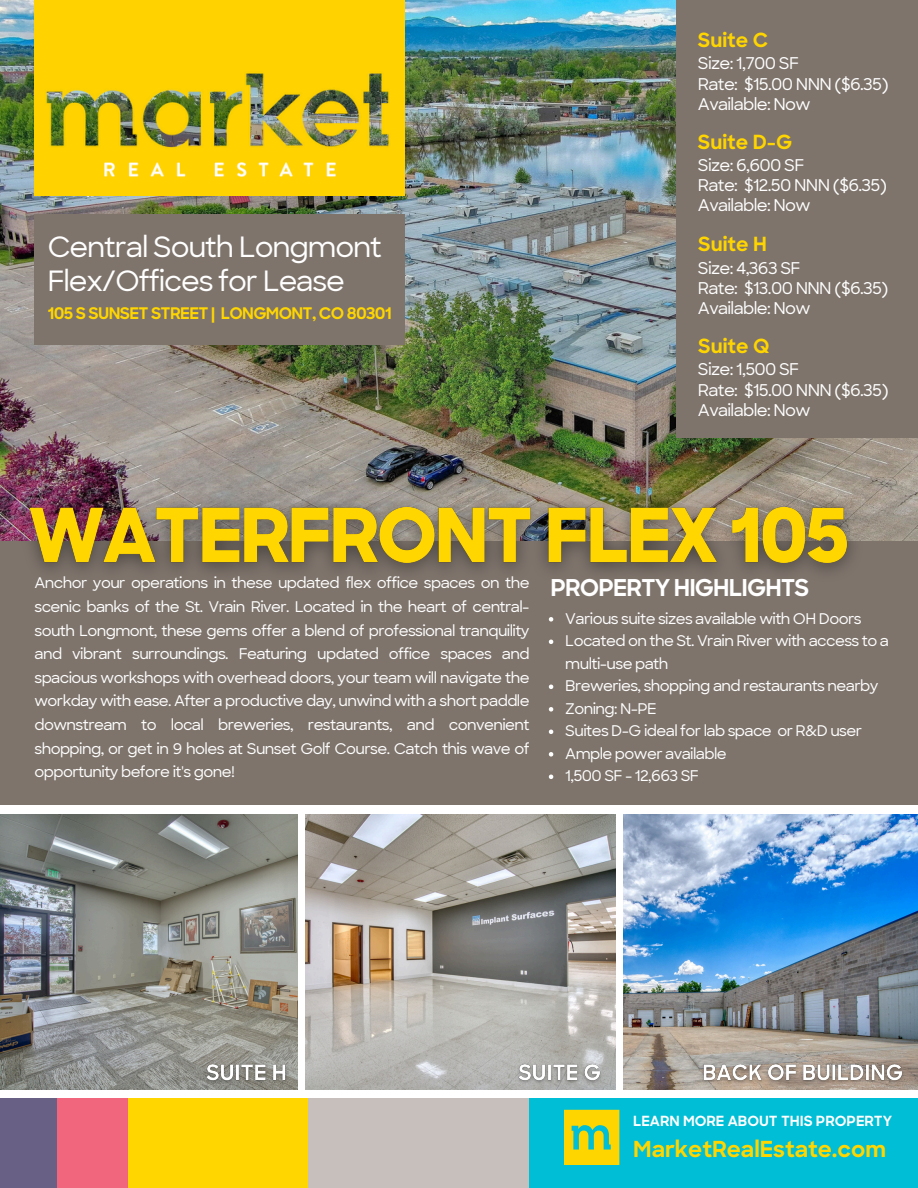
<style>
.page{position:relative;width:918px;height:1188px;background:#fff}
.page>*{position:absolute;margin:0;border:0;box-sizing:border-box;transform-origin:0 0}
.t1{font:500 28.5px/34.8px "Sharp Sans";letter-spacing:-.04em;color:#fff}
.t2{font:700 23.25px "Sharp Sans";letter-spacing:-.04em;color:#fff}
.t3{font:700 22.05px "Sharp Sans";color:#ffd600}
.t4{font:700 19.5px "Sharp Sans";color:#ffd500}
.t5{font:500 16.5px "Sharp Sans";letter-spacing:-.04em;color:#fff}
.t6{font:700 16.05px "Sharp Sans";letter-spacing:-.04em;color:#ffd600}
.t7{font:500 15px/23.7px "Sharp Sans";letter-spacing:-.04em;color:#fff;text-align:justify}
.t8{font:700 13.95px "Sharp Sans";color:#fff}
</style>
<div class="page">
<img style="left:0;top:0;width:918px;height:541px">
<img style="left:0;top:815px;width:297px;height:274px">
<img style="left:624px;top:815px;width:294px;height:274px">
<img style="left:305px;top:815px;width:311px;height:274px">
<div style="left:34px;top:214px;width:371px;height:131px;background:#7e746c"></div>
<div style="left:0;top:541px;width:918px;height:264px;background:#7e746c"></div>
<img style="left:34px;top:0;width:371px;height:196px">
<div style="left:0;top:1099px;width:918px;height:89px;background:#00bed5"></div>
<div style="left:300px;top:1099px;width:229px;height:89px;background:#c7bfbb"></div>
<div style="left:92px;top:1099px;width:216px;height:89px;background:#ffd600"></div>
<div style="left:0;top:1099px;width:69px;height:89px;background:#686085"></div>
<div style="left:57px;top:1099px;width:71px;height:89px;background:#f1667c"></div>
<svg style="left:564px;top:1110px;width:55px;height:55px;background:#d5d122"></svg>
<div style="left:676px;top:0;width:242px;height:437px;background:#7e746c"></div>
<img style="left:5px;top:484px;width:868px;height:88px">
<svg style="left:549px;top:617px;width:4px;height:5px"></svg>
<svg style="left:549px;top:640px;width:4px;height:4px"></svg>
<svg style="left:549px;top:685px;width:4px;height:4px"></svg>
<svg style="left:549px;top:707px;width:4px;height:5px"></svg>
<svg style="left:549px;top:730px;width:4px;height:4px"></svg>
<svg style="left:549px;top:752px;width:4px;height:5px"></svg>
<svg style="left:549px;top:775px;width:4px;height:4px"></svg>
<img style="left:697px;top:1058px;width:212px;height:31px">
<img style="left:201px;top:1058px;width:91px;height:31px">
<img style="left:512px;top:1058px;width:95px;height:31px">
<p class="t4" style="left:698px;top:33px;width:72px">Suite C</p>
<p class="t5" style="left:698px;top:53px;width:102px">Size: 1,700 SF</p>
<p class="t5" style="left:698px;top:73px;width:192px">Rate: $15.00 NNN ($6.35)</p>
<p class="t5" style="left:698px;top:93px;width:114px">Available: Now</p>
<p class="t1" style="left:47px;top:229px;width:336px">Central South Longmont<br>Flex/Offices for Lease</p>
<p class="t6" style="left:48px;top:307px;width:345px">105 S SUNSET STREET | LONGMONT, CO 80301</p>
<p class="t4" style="left:698px;top:134px;width:96px">Suite D-G</p>
<p class="t5" style="left:698px;top:154px;width:108px">Size: 6,600 SF</p>
<p class="t5" style="left:698px;top:174px;width:190px">Rate: $12.50 NNN ($6.35)</p>
<p class="t5" style="left:698px;top:195px;width:114px">Available: Now</p>
<h5 class="t4" style="left:698px;top:237px;width:70px">Suite H</h5>
<p class="t5" style="left:698px;top:257px;width:104px">Size: 4,363 SF</p>
<p class="t5" style="left:698px;top:277px;width:192px">Rate: $13.00 NNN ($6.35)</p>
<p class="t5" style="left:698px;top:298px;width:114px">Available: Now</p>
<h3 class="t4" style="left:698px;top:338px;width:73px">Suite Q</h3>
<p class="t5" style="left:698px;top:359px;width:103px">Size: 1,500 SF</p>
<p class="t5" style="left:698px;top:379px;width:192px">Rate: $15.00 NNN ($6.35)</p>
<p class="t5" style="left:698px;top:399px;width:114px">Available: Now</p>
<h2 class="t7" style="left:34px;top:571px;width:497px">Anchor your operations in these updated flex office spaces on the scenic banks of the St. Vrain River. Located in the heart of central&shy;south Longmont, these gems offer a blend of professional tranquility and vibrant surroundings. Featuring updated office spaces and spacious workshops with overhead doors, your team will navigate the workday with ease. After a productive day, unwind with a short paddle downstream to local breweries, restaurants, and convenient shopping, or get in 9 holes at Sunset Golf Course. Catch this wave of opportunity before it's gone!</h2>
<h6 class="t2" style="left:550px;top:579px;width:260px">PROPERTY HIGHLIGHTS</h6>
<h5 class="t7" style="left:565px;top:607px;width:298px">Various suite sizes available with OH Doors</h5>
<p class="t7" style="left:565px;top:630px;width:325px;line-height:22.5px">Located on the St. Vrain River with access to a multi-use path</p>
<p class="t7" style="left:565px;top:674px;width:315px">Breweries, shopping and restaurants nearby</p>
<p class="t7" style="left:565px;top:697px;width:93px">Zoning: N-PE</p>
<h5 class="t7" style="left:565px;top:719px;width:298px">Suites D-G ideal for lab space or R&amp;D user</h5>
<p class="t7" style="left:565px;top:742px;width:163px">Ample power available</p>
<p class="t7" style="left:565px;top:764px;width:135px">1,500 SF - 12,663 SF</p>
<p class="t8" style="left:633px;top:1115px;width:261px">LEARN MORE ABOUT THIS PROPERTY</p>
<h5 class="t3" style="left:633px;top:1141px;width:254px">MarketRealEstate.com</h5>
</div>
